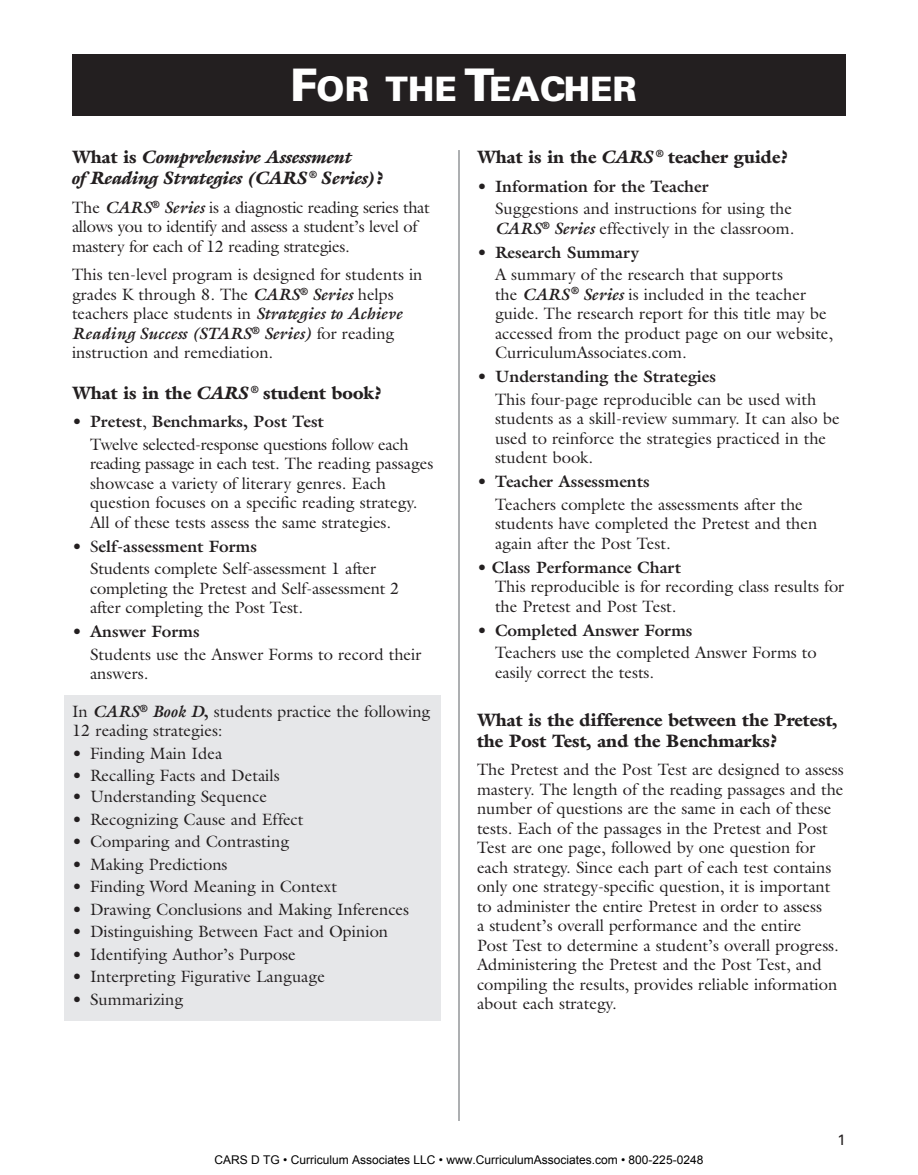
<style>
.page{position:relative;width:918px;height:1175px;background:#fff}
.page>*{position:absolute;margin:0;border:0;box-sizing:border-box;transform-origin:0 0}
.t1{font:900 33.75px "Univers LT Std";color:#fff}
.Text_head{font:900 18px/21px "Galliard Std";color:#231f20}
.Text_head-2{font:italic 900 18px/21px "Galliard Std";color:#231f20}
.bullet_text{font:16.5px/19.5px "Galliard Std";color:#231f20}
.text{font:16.5px/19.5px "Galliard Std";color:#231f20}
.bullet_text-2{font:700 16.5px "Galliard Std";color:#231f20}
.text-2{font:16.5px/19.5px "Galliard Std";letter-spacing:-.02em;color:#231f20}
.t2{font:15px "Univers LT Std";color:#231f20}
.t3{font:12px "Arial";color:#000}
.s1{font-size:45px}
.s2{font-style:normal}
.s3{font-weight:700;font-style:italic}
.s4{font-style:italic}
.s5{font-weight:400}
.s6{font-weight:700}
</style>
<div class="page">
<div style="left:64px;top:695px;width:377px;height:325px;background:#e6e7e9"></div>
<div style="left:72px;top:54px;width:774px;height:62px;background:#231f20"></div>
<hr style="left:458px;top:150px;width:2px;height:970px;background:#939598">
<p class="t1" style="left:290px;top:68px;width:348px"><span class="s1">F</span>OR THE <span class="s1">T</span>EACHER</p>
<p class="Text_head-2" style="left:72px;top:146px;width:313px"><span class="s2">What is</span> Comprehensive Assessment<br>of Reading Strategies (CARS<sup>®</sup> Series)<span class="s2">?</span></p>
<p class="text-2" style="left:72px;top:197px;width:359px">The <span class="s3">CARS</span><sup>®</sup> <span class="s3">Series</span> is a diagnostic reading series that allows you to identify and assess a student’s level of mastery for each of 12 reading strategies.</p>
<p class="text" style="left:72px;top:264px;width:352px">This ten-level program is designed for students in grades K through 8. The <span class="s3">CARS</span><sup>®</sup> <span class="s3">Series</span> helps teachers place students in <span class="s3">Strategies to Achieve Reading Success (STARS</span><sup>®</sup> <span class="s3">Series)</span> for reading instruction and remediation.</p>
<p class="Text_head" style="left:72px;top:382px;width:312px">What is in the <span class="s4">CARS</span><sup>®</sup> student book?</p>
<p class="bullet_text-2" style="left:72px;top:411px;width:253px"><span class="s5">•</span> Pretest<span class="s5">,</span> Benchmarks, Post Test</p>
<p class="bullet_text" style="left:90px;top:434px;width:345px">Twelve selected-response questions follow each reading passage in each test. The reading passages showcase a variety of literary genres. Each question focuses on a specific reading strategy.<br>All of these tests assess the same strategies.</p>
<p class="bullet_text-2" style="left:72px;top:535px;width:187px"><span class="s5">• S</span>elf-assessment Forms</p>
<p class="bullet_text" style="left:90px;top:558px;width:311px">Students complete Self-assessment 1 after completing the Pretest and Self-assessment 2 after completing the Post Test.</p>
<p class="bullet_text-2" style="left:72px;top:621px;width:129px"><span class="s5">•</span> Answer Forms</p>
<p class="bullet_text" style="left:90px;top:644px;width:333px">Students use the Answer Forms to record their answers.</p>
<p class="text" style="left:72px;top:701px;width:360px">In <span class="s3">CARS</span><sup>®</sup> <span class="s3">Book D</span><span class="s6">,</span> students practice the following<br>12 reading strategies:</p>
<p class="bullet_text" style="left:72px;top:743px;width:152px">• Finding Main Idea</p>
<p class="bullet_text" style="left:72px;top:765px;width:209px">• Recalling Facts and Details</p>
<p class="bullet_text" style="left:72px;top:786px;width:197px">• Understanding Sequence</p>
<p class="bullet_text" style="left:72px;top:809px;width:233px">• Recognizing Cause and Effect</p>
<p class="bullet_text" style="left:72px;top:831px;width:219px">• Comparing and Contrasting</p>
<p class="bullet_text" style="left:72px;top:854px;width:157px">• Making Predictions</p>
<p class="bullet_text" style="left:72px;top:876px;width:267px">• Finding Word Meaning in Context</p>
<p class="bullet_text" style="left:72px;top:899px;width:339px">• Drawing Conclusions and Making Inferences</p>
<p class="bullet_text" style="left:72px;top:921px;width:318px">• Distinguishing Between Fact and Opinion</p>
<p class="bullet_text" style="left:72px;top:944px;width:225px">• Identifying Author’s Purpose</p>
<p class="bullet_text" style="left:72px;top:966px;width:255px">• Interpreting Figurative Language</p>
<p class="bullet_text" style="left:72px;top:989px;width:113px">• Summarizing</p>
<p class="Text_head" style="left:477px;top:147px;width:313px">What is in the <span class="s4">CARS</span><sup>®</sup> teacher guide?</p>
<p class="bullet_text-2" style="left:477px;top:175px;width:233px"><span class="s5">•</span> Information for the Teacher</p>
<p class="bullet_text" style="left:495px;top:198px;width:301px">Suggestions and instructions for using the<br><span class="s3">CARS</span><sup>®</sup> <span class="s3">Series</span> effectively in the classroom.</p>
<p class="bullet_text-2" style="left:477px;top:241px;width:164px"><span class="s5">•</span> Research Summary</p>
<p class="bullet_text" style="left:495px;top:264px;width:340px">A summary of the research that supports<br>the <span class="s3">CARS</span><sup>®</sup> <span class="s3">Series</span> is included in the teacher guide. The research report for this title may be accessed from the product page on our website, CurriculumAssociates.com.</p>
<p class="bullet_text-2" style="left:477px;top:366px;width:241px"><span class="s5">•</span> Understanding the Strategies</p>
<p class="bullet_text" style="left:495px;top:389px;width:346px">This four-page reproducible can be used with students as a skill-review summary. It can also be used to reinforce the strategies practiced in the student book.</p>
<p class="bullet_text-2" style="left:477px;top:471px;width:174px"><span class="s5">•</span> Teacher Assessments</p>
<p class="bullet_text" style="left:495px;top:494px;width:324px">Teachers complete the assessments after the students have completed the Pretest and then again after the Post Test.</p>
<p class="bullet_text" style="left:495px;top:557px;width:351px;text-indent:-18px">• <span class="s6">Class Performance Chart<br></span>This reproducible is for recording class results for the Pretest and Post Test.</p>
<p class="bullet_text-2" style="left:477px;top:619px;width:217px"><span class="s5">•</span> Completed Answer Forms</p>
<p class="bullet_text" style="left:495px;top:642px;width:323px">Teachers use the completed Answer Forms to easily correct the tests.</p>
<p class="Text_head" style="left:477px;top:709px;width:362px">What is the difference between the Pretest, the Post Test, and the Benchmarks?</p>
<p class="text" style="left:477px;top:759px;width:368px">The Pretest and the Post Test are designed to assess mastery. The length of the reading passages and the number of questions are the same in each of these tests. Each of the passages in the Pretest and Post Test are one page, followed by one question for each strategy. Since each part of each test contains only one strategy-specific question, it is important to administer the entire Pretest in order to assess<br>a student’s overall performance and the entire<br>Post Test to determine a student’s overall progress.<br>Administering the Pretest and the Post Test, and compiling the results, provides reliable information about each strategy.</p>
<p class="t2" style="left:838px;top:1131px;width:10px">1</p>
<p class="t3" style="left:215px;top:1152px;width:490px">CARS D TG • Curriculum Associates LLC • www.CurriculumAssociates.com • 800-225-0248</p>
</div>
